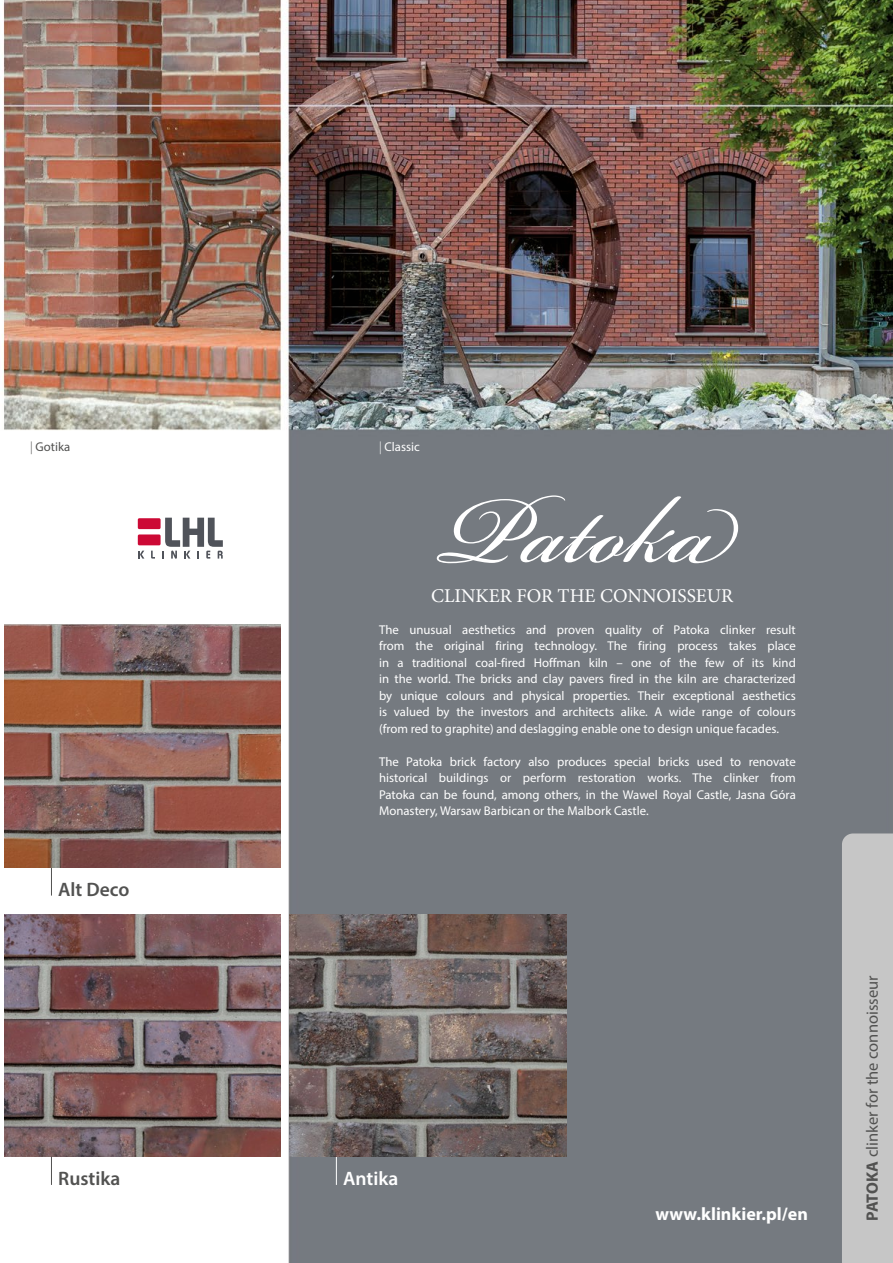
<style>
.page{position:relative;width:893px;height:1263px;background:#fff}
.page>*{position:absolute;margin:0;border:0;box-sizing:border-box;transform-origin:0 0}
.t1{font:19.5px "Minion Pro";color:#fff}
.t2{font:600 19.5px "Myriad Pro";color:#525251}
.t3{font:600 19.5px "Myriad Pro";color:#fff}
.t4{font:700 18px "Myriad Pro";color:#fff}
.t5{font:16.5px "Myriad Pro";color:#525251}
.t6{font:12.75px/16.5px "Myriad Pro";color:#fff;text-align:justify}
.t7{font:12.75px "Myriad Pro";color:#525251}
.s1{font-weight:300}
.s2{font-weight:700}
</style>
<div class="page">
<img style="left:2px;top:0;width:891px;height:1263px">
<img style="left:4px;top:914px;width:277px;height:243px">
<svg style="left:51px;top:1157px;width:1px;height:28px"></svg>
<svg style="left:336px;top:1157px;width:1px;height:28px"></svg>
<svg style="left:51px;top:867px;width:1px;height:28px"></svg>
<img style="left:4px;top:625px;width:277px;height:242px">
<img style="left:290px;top:914px;width:276px;height:243px">
<svg style="left:138px;top:551px;width:6px;height:8px"></svg>
<svg style="left:151px;top:551px;width:4px;height:8px"></svg>
<svg style="left:162px;top:518px;width:61px;height:41px"></svg>
<div style="left:138px;top:534px;width:23px;height:11px;background:#cc0935;border-radius:2px"></div>
<div style="left:138px;top:518px;width:23px;height:11px;background:#cc0935;border-radius:2px"></div>
<div style="left:842px;top:833px;width:51px;height:430px;background:#c6c6c6"></div>
<svg style="left:437px;top:495px;width:301px;height:68px"></svg>
<p class="t7" style="left:30px;top:438px;width:42px"><span class="s1">|</span> Gotika</p>
<p class="t6" style="left:379px;top:438px;width:42px"><span class="s1">|</span> Classic</p>
<h1 class="t1" style="left:431px;top:582px;width:304px">CLINKER FOR THE CONNOISSEUR</h1>
<h1 class="t2" style="left:58px;top:877px;width:73px">Alt Deco</h1>
<p class="t6" style="left:379px;top:621px;width:418px">The unusual aesthetics and proven quality of Patoka clinker result from the original firing technology. The firing process takes place in a traditional coal-fired Hoffman kiln – one of the few of its kind in the world. The bricks and clay pavers fired in the kiln are characterized by unique colours and physical properties. Their exceptional aesthetics is valued by the investors and architects alike. A wide range of colours (from red to graphite) and deslagging enable one to design unique facades.</p>
<p class="t6" style="left:379px;top:753px;width:418px">The Patoka brick factory also produces special bricks used to renovate historical buildings or perform restoration works. The clinker from Patoka can be found, among others, in the Wawel Royal Castle, Jasna Góra Monastery, Warsaw Barbican or the Malbork Castle.</p>
<h1 class="t2" style="left:58px;top:1166px;width:64px">Rustika</h1>
<h1 class="t3" style="left:343px;top:1166px;width:57px">Antika</h1>
<h2 class="t4" style="left:656px;top:1202px;width:154px">www.klinkier.pl/en</h2>
<p class="t5" style="left:862px;top:1220px;width:246px;rotate:-90deg"><span class="s2">PATOKA</span> clinker for the connoisseur</p>
</div>
